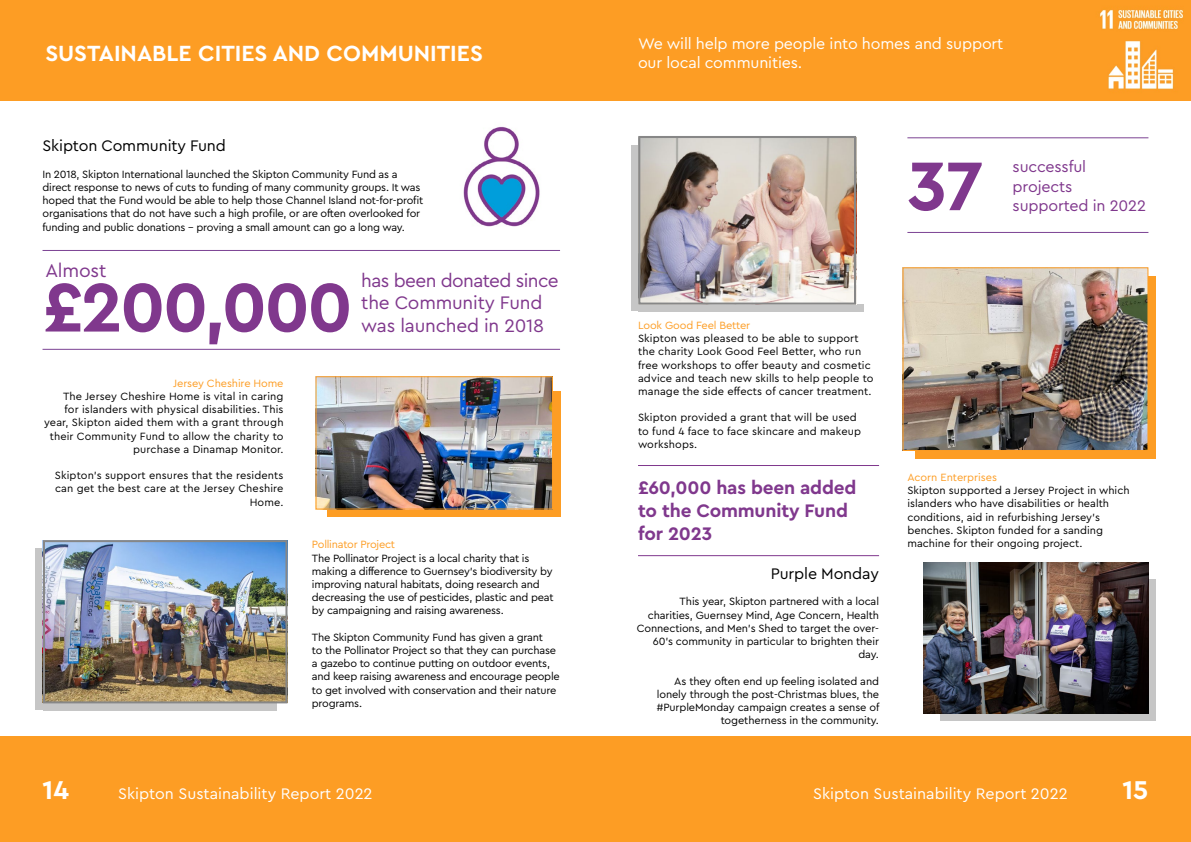
<style>
.page{position:relative;width:1191px;height:842px;background:#fff}
.page>*{position:absolute;margin:0;border:0;box-sizing:border-box;transform-origin:0 0}
.t1{font:700 72px "Cera Pro";letter-spacing:-.04em;color:#80388d}
.t2{font:700 27px "Cera Pro";color:#fff}
.t3{font:700 23px "Cera Pro";color:#fff}
.t4{font:19.2px "Cera Pro";letter-spacing:-.01em;color:#80388d}
.t5{font:19px/22.8px "Cera Pro";letter-spacing:-.01em;color:#80388d}
.t6{font:700 19px/22.8px "Cera Pro";letter-spacing:-.01em;color:#80388d}
.t7{font:16px/19px "Cera Pro";letter-spacing:-.005em;color:#fff}
.t8{font:16px/19.2px "Cera Pro";letter-spacing:-.01em;color:#80388d}
.t9{font:16px "Cera Pro";letter-spacing:-.01em;color:#000}
.t10{font:11px/13.2px "Cera Pro";letter-spacing:-.01em;color:#000}
.t11{font:11px/13.2px "Cera Pro";letter-spacing:.01em;color:#000;text-align:right}
.t12{font:11px "Cera Pro";letter-spacing:-.01em;color:#fd9d24}
</style>
<div class="page">
<div style="left:638px;top:304px;width:226px;height:7px;background:#c6c6c6"></div>
<div style="left:631px;top:146px;width:7px;height:165px;background:#c6c6c6"></div>
<div style="left:0;top:0;width:595px;height:100px;background:#fd9d24"></div>
<div style="left:0;top:736px;width:595px;height:106px;background:#fd9d24"></div>
<div style="left:595px;top:0;width:596px;height:100px;background:#fd9d24"></div>
<div style="left:595px;top:736px;width:596px;height:106px;background:#fd9d24"></div>
<img style="left:1100px;top:9px;width:83px;height:80px">
<hr style="left:43px;top:250px;width:517px;height:1px;background:#7b4393">
<hr style="left:43px;top:349px;width:517px;height:1px;background:#7b4393">
<div style="left:327px;top:509px;width:233px;height:8px;background:#fd9d24"></div>
<div style="left:553px;top:391px;width:7px;height:122px;background:#fd9d24"></div>
<div style="left:43px;top:703px;width:233px;height:7px;background:#c6c6c6"></div>
<div style="left:36px;top:548px;width:7px;height:162px;background:#c6c6c6"></div>
<div style="left:915px;top:451px;width:233px;height:7px;background:#fd9d24"></div>
<div style="left:1148px;top:276px;width:7px;height:182px;background:#fd9d24"></div>
<hr style="left:907px;top:137px;width:241px;height:1px;background:#7b4393">
<hr style="left:907px;top:232px;width:241px;height:1px;background:#7b4393">
<hr style="left:638px;top:465px;width:241px;height:1px;background:#80388d">
<hr style="left:638px;top:555px;width:241px;height:1px;background:#80388d">
<img style="left:463px;top:126px;width:77px;height:101px">
<div style="left:940px;top:713px;width:208px;height:8px;background:#c6c6c6"></div>
<div style="left:1148px;top:579px;width:7px;height:142px;background:#c6c6c6"></div>
<img style="left:317px;top:378px;width:234px;height:129px">
<img style="left:46px;top:543px;width:238px;height:157px">
<div style="left:43px;top:540px;width:244px;height:163px;border:2px solid #878787"></div>
<div style="left:315px;top:376px;width:238px;height:133px;border:1px solid #fd9d24"></div>
<img style="left:641px;top:139px;width:212px;height:163px">
<div style="left:638px;top:136px;width:218px;height:169px;border:2px solid #878787"></div>
<img style="left:904px;top:269px;width:242px;height:180px">
<div style="left:902px;top:267px;width:246px;height:184px;border:1px solid #fd9d24"></div>
<img style="left:923px;top:562px;width:225px;height:151px">
<h3 class="t3" style="left:45px;top:38px;width:439px">SUSTAINABLE CITIES AND COMMUNITIES</h3>
<h3 class="t9" style="left:43px;top:135px;width:185px">Skipton Community Fund</h3>
<p class="t10" style="left:43px;top:167px;width:382px">In 2018, Skipton International launched the Skipton Community Fund as a direct response to news of cuts to funding of many community groups. It was hoped that the Fund would be able to help those Channel Island not-for-profit organisations that do not have such a high profile, or are often overlooked for funding and public donations – proving a small amount can go a long way.</p>
<h3 class="t4" style="left:45px;top:258px;width:63px">Almost</h3>
<h1 class="t1" style="left:43px;top:259px;width:312px">£200,000</h1>
<h3 class="t5" style="left:361px;top:268px;width:199px">has been donated since the Community Fund was launched in 2018</h3>
<p class="t12" style="left:173px;top:376px;width:112px">Jersey Cheshire Home</p>
<p class="t11" style="left:44px;top:389px;width:241px">The Jersey Cheshire Home is vital in caring<br>for islanders with physical disabilities. This year, Skipton aided them with a grant through their Community Fund to allow the charity to purchase a Dinamap Monitor.</p>
<p class="t11" style="left:55px;top:468px;width:230px">Skipton’s support ensures that the residents can get the best care at the Jersey Cheshire<br>Home.</p>
<p class="t12" style="left:312px;top:537px;width:85px">Pollinator Project</p>
<p class="t10" style="left:312px;top:551px;width:243px">The Pollinator Project is a local charity that is making a difference to Guernsey’s biodiversity by improving natural habitats, doing research and decreasing the use of pesticides, plastic and peat by campaigning and raising awareness.</p>
<p class="t10" style="left:312px;top:630px;width:249px">The Skipton Community Fund has given a grant<br>to the Pollinator Project so that they can purchase a gazebo to continue putting on outdoor events, and keep raising awareness and encourage people to get involved with conservation and their nature programs.</p>
<h3 class="t7" style="left:638px;top:33px;width:367px">We will help more people into homes and support our local communities.</h3>
<h1 class="t1" style="left:907px;top:138px;width:77px">37</h1>
<h3 class="t8" style="left:1012px;top:157px;width:135px">successful projects supported in 2022</h3>
<p class="t12" style="left:638px;top:318px;width:114px">Look Good Feel Better</p>
<p class="t11" style="left:638px;top:331px;width:237px;text-align:left">Skipton was pleased to be able to support the charity Look Good Feel Better, who run free workshops to offer beauty and cosmetic advice and teach new skills to help people to manage the side effects of cancer treatment.</p>
<p class="t11" style="left:638px;top:411px;width:224px;text-align:left">Skipton provided a grant that will be used to fund 4 face to face skincare and makeup workshops.</p>
<h3 class="t6" style="left:638px;top:476px;width:220px">£60,000 has been added to the Community Fund for 2023</h3>
<h3 class="t9" style="left:771px;top:563px;width:110px">Purple Monday</h3>
<p class="t10" style="left:637px;top:595px;width:244px;text-align:right">This year, Skipton partnered with a local charities, Guernsey Mind, Age Concern, Health Connections, and Men’s Shed to target the over-60’s community in particular to brighten their day.</p>
<p class="t10" style="left:657px;top:674px;width:224px;text-align:right">As they often end up feeling isolated and lonely through the post-Christmas blues, the #PurpleMonday campaign creates a sense of togetherness in the community.</p>
<p class="t12" style="left:907px;top:470px;width:91px">Acorn Enterprises</p>
<p class="t10" style="left:907px;top:483px;width:224px">Skipton supported a Jersey Project in which islanders who have disabilities or health conditions, aid in refurbishing Jersey’s benches. Skipton funded for a sanding machine for their ongoing project.</p>
<h2 class="t2" style="left:43px;top:772px;width:28px">14</h2>
<h3 class="t7" style="left:118px;top:784px;width:256px">Skipton Sustainability Report 2022</h3>
<h3 class="t7" style="left:813px;top:784px;width:256px">Skipton Sustainability Report 2022</h3>
<h2 class="t2" style="left:1122px;top:772px;width:28px">15</h2>
</div>
